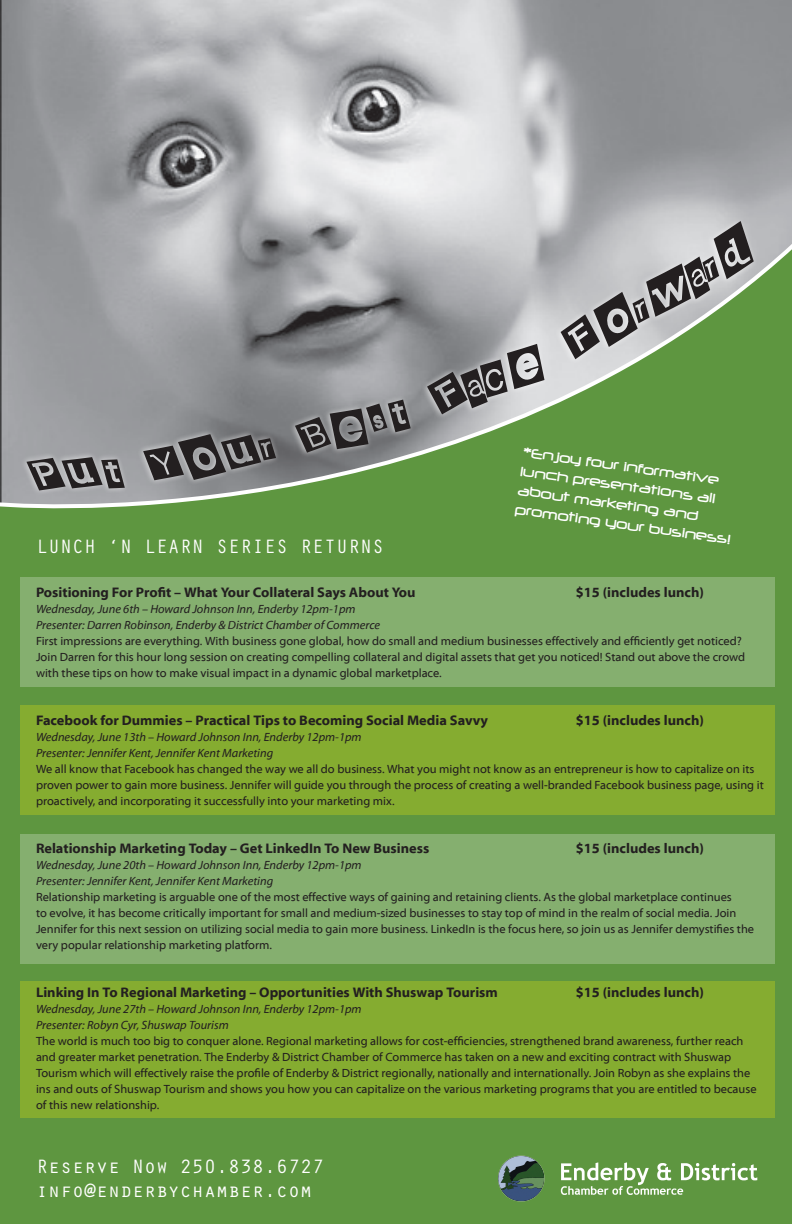
<style>
.page{position:relative;width:792px;height:1224px;background:#fff}
.page>*{position:absolute;margin:0;border:0;box-sizing:border-box;transform-origin:0 0}
.t1{font:20px/24px "Orator Std";color:#fff}
.t2{font:16px/19.2px "Neuropol";color:#fff}
.t3{font:700 14px "Myriad Web Pro";color:#231f20}
.t4{font:12px/16px "Myriad Web Pro";color:#231f20}
.t5{font:italic 12px/16px "Myriad Web Pro";color:#231f20}
</style>
<div class="page">
<img style="left:0;top:0;width:792px;height:220px">
<div style="left:0;top:220px;width:792px;height:1004px;background:#5e9640"></div>
<svg style="left:16px;top:213px;width:763px;height:341px;background:#869e7d"></svg>
<svg style="left:26px;top:457px;width:99px;height:34px;background:#706f70"></svg>
<svg style="left:143px;top:434px;width:133px;height:46px;background:#636264"></svg>
<svg style="left:295px;top:400px;width:116px;height:53px;background:#6d6d6f"></svg>
<svg style="left:427px;top:344px;width:118px;height:70px;background:#878789"></svg>
<svg style="left:561px;top:221px;width:193px;height:138px;background:#9ba398"></svg>
<img style="left:487px;top:1154px;width:277px;height:49px">
<div style="left:20px;top:577px;width:754px;height:110px;background:#85af6f"></div>
<div style="left:20px;top:706px;width:754px;height:109px;background:#85ac30"></div>
<div style="left:20px;top:834px;width:754px;height:129px;background:#85af6f"></div>
<div style="left:20px;top:981px;width:754px;height:136px;background:#85ac30"></div>
<h1 class="t1" style="left:36px;top:534px;width:350px">LUNCH ‘N LEARN SERIES RETURNS</h1>
<h2 class="t2" style="left:524px;top:442px;width:219px;rotate:8deg">*Enjoy four informative lunch presentations all about marketing and promoting your business!</h2>
<p class="t3" style="left:36px;top:584px;width:381px">Positioning For Profit – What Your Collateral Says About You</p>
<p class="t3" style="left:576px;top:584px;width:129px">$15 (includes lunch)</p>
<p class="t5" style="left:36px;top:601px;width:346px">Wednesday, June 6th – Howard Johnson Inn, Enderby 12pm-1pm<br>Presenter: Darren Robinson, Enderby &amp; District Chamber of Commerce</p>
<p class="t4" style="left:36px;top:633px;width:711px">First impressions are everything. With business gone global, how do small and medium businesses effectively and efficiently get noticed?<br>Join Darren for this hour long session on creating compelling collateral and digital assets that get you noticed! Stand out above the crowd with these tips on how to make visual impact in a dynamic global marketplace.</p>
<p class="t3" style="left:36px;top:712px;width:454px">Facebook for Dummies – Practical Tips to Becoming Social Media Savvy</p>
<p class="t3" style="left:576px;top:712px;width:129px">$15 (includes lunch)</p>
<p class="t5" style="left:36px;top:729px;width:327px">Wednesday, June 13th – Howard Johnson Inn, Enderby 12pm-1pm<br>Presenter: Jennifer Kent, Jennifer Kent Marketing</p>
<p class="t4" style="left:36px;top:761px;width:729px">We all know that Facebook has changed the way we all do business. What you might not know as an entrepreneur is how to capitalize on its proven power to gain more business. Jennifer will guide you through the process of creating a well-branded Facebook business page, using it proactively, and incorporating it successfully into your marketing mix.</p>
<p class="t3" style="left:36px;top:840px;width:395px">Relationship Marketing Today – Get LinkedIn To New Business</p>
<p class="t3" style="left:576px;top:840px;width:129px">$15 (includes lunch)</p>
<p class="t5" style="left:36px;top:857px;width:327px">Wednesday, June 20th – Howard Johnson Inn, Enderby 12pm-1pm<br>Presenter: Jennifer Kent, Jennifer Kent Marketing</p>
<p class="t4" style="left:36px;top:889px;width:720px">Relationship marketing is arguable one of the most effective ways of gaining and retaining clients. As the global marketplace continues<br>to evolve, it has become critically important for small and medium-sized businesses to stay top of mind in the realm of social media. Join Jennifer for this next session on utilizing social media to gain more business. LinkedIn is the focus here, so join us as Jennifer demystifies the very popular relationship marketing platform.</p>
<p class="t3" style="left:36px;top:984px;width:463px">Linking In To Regional Marketing – Opportunities With Shuswap Tourism</p>
<p class="t3" style="left:576px;top:984px;width:129px">$15 (includes lunch)</p>
<p class="t5" style="left:36px;top:1001px;width:327px">Wednesday, June 27th – Howard Johnson Inn, Enderby 12pm-1pm<br>Presenter: Robyn Cyr, Shuswap Tourism</p>
<p class="t4" style="left:36px;top:1033px;width:722px">The world is much too big to conquer alone. Regional marketing allows for cost-efficiencies, strengthened brand awareness, further reach and greater market penetration. The Enderby &amp; District Chamber of Commerce has taken on a new and exciting contract with Shuswap Tourism which will effectively raise the profile of Enderby &amp; District regionally, nationally and internationally. Join Robyn as she explains the ins and outs of Shuswap Tourism and shows you how you can capitalize on the various marketing programs that you are entitled to because of this new relationship.</p>
<h1 class="t1" style="left:36px;top:1154px;width:290px">Reserve Now 250.838.6727 info@enderbychamber.com</h1>
</div>
